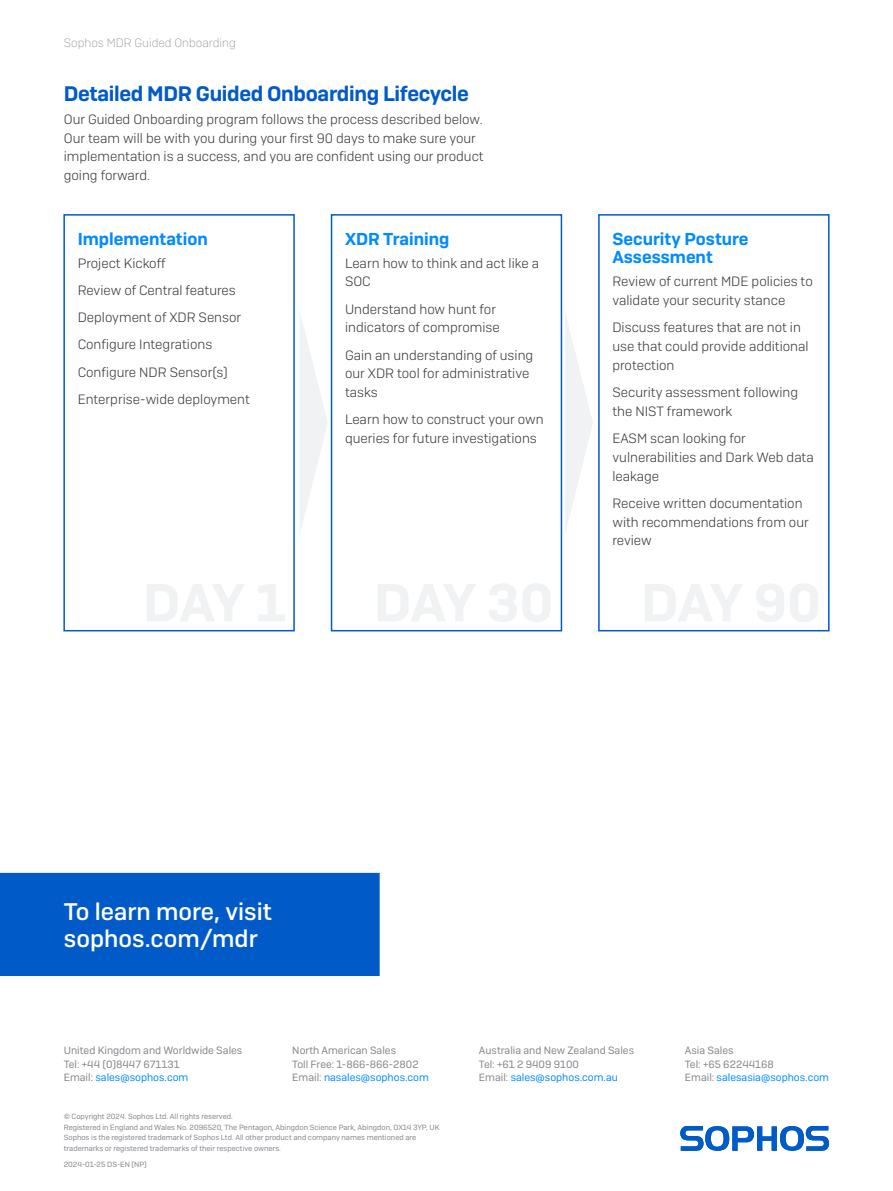
<style>
.page{position:relative;width:893px;height:1191px;background:#fff}
.page>*{position:absolute;margin:0;border:0;box-sizing:border-box;transform-origin:0 0}
.t1{font:500 24px/27px "Sophos Sans";color:#fff}
.t2{font:600 21px "Sophos Sans";letter-spacing:-.015em;color:#005bc8}
.t3{font:600 17.25px/18.8px "Sophos Sans";color:#008bff}
.t4{font:300 13.5px/18.8px "Sophos Sans";color:#363738}
.t5{font:200 12px "Sophos Sans";color:#83868b}
.t6{font:10.5px/13.5px "Sophos Sans";color:#83868b}
.t7{font:7.5px/10.5px "Sophos Sans";color:#83868b}
.s1{color:#008bff}
</style>
<div class="page">
<svg style="left:680px;top:1126px;width:149px;height:24px"></svg>
<div style="left:0;top:873px;width:380px;height:103px;background:#005bc8"></div>
<div style="left:63px;top:214px;width:232px;height:417px;border:2px solid #005bc8"></div>
<div style="left:331px;top:214px;width:231px;height:417px;border:2px solid #005bc8"></div>
<div style="left:598px;top:214px;width:232px;height:417px;border:2px solid #005bc8"></div>
<svg style="left:300px;top:314px;width:28px;height:217px"></svg>
<svg style="left:565px;top:313px;width:28px;height:219px"></svg>
<p class="t5" style="left:64px;top:36px;width:174px">Sophos MDR Guided Onboarding</p>
<h2 class="t2" style="left:64px;top:80px;width:407px">Detailed MDR Guided Onboarding Lifecycle</h2>
<p class="t4" style="left:64px;top:109px;width:421px">Our Guided Onboarding program follows the process described below.<br>Our team will be with you during your first 90 days to make sure your implementation is a success, and you are confident using our product going forward.</p>
<p class="t3" style="left:78px;top:229px;width:132px">Implementation</p>
<p class="t4" style="left:78px;top:249px;width:174px;line-height:27.3px">Project Kickoff<br>Review of Central features<br>Deployment of XDR Sensor<br>Configure Integrations<br>Configure NDR Sensor(s)<br>Enterprise-wide deployment</p>
<p class="t3" style="left:345px;top:229px;width:106px">XDR Training</p>
<p class="t4" style="left:345px;top:253px;width:196px">Learn how to think and act like a<br>SOC</p>
<p class="t4" style="left:345px;top:299px;width:156px">Understand how hunt for indicators of compromise</p>
<p class="t4" style="left:345px;top:345px;width:190px">Gain an understanding of using our XDR tool for administrative tasks</p>
<p class="t4" style="left:345px;top:410px;width:200px">Learn how to construct your own queries for future investigations</p>
<p class="t3" style="left:612px;top:229px;width:138px">Security Posture<br>Assessment</p>
<p class="t4" style="left:612px;top:272px;width:202px">Review of current MDE policies to validate your security stance</p>
<p class="t4" style="left:612px;top:318px;width:198px">Discuss features that are not in use that could provide additional protection</p>
<p class="t4" style="left:612px;top:383px;width:187px">Security assessment following the NIST framework</p>
<p class="t4" style="left:612px;top:429px;width:203px">EASM scan looking for vulnerabilities and Dark Web data leakage</p>
<p class="t4" style="left:612px;top:493px;width:198px">Receive written documentation with recommendations from our review</p>
<h1 class="t1" style="left:64px;top:897px;width:209px">To learn more, visit sophos.com/mdr</h1>
<p class="t6" style="left:64px;top:1043px;width:180px">United Kingdom and Worldwide Sales<br>Tel: +44 (0)8447 671131<br>Email: <span class="s1">sales@sophos.com</span></p>
<p class="t6" style="left:292px;top:1043px;width:138px">North American Sales<br>Toll Free: 1-866-866-2802<br>Email: <span class="s1">nasales@sophos.com</span></p>
<p class="t6" style="left:479px;top:1043px;width:157px">Australia and New Zealand Sales<br>Tel: +61 2 9409 9100<br>Email: <span class="s1">sales@sophos.com.au</span></p>
<p class="t6" style="left:685px;top:1043px;width:146px">Asia Sales<br>Tel: +65 62244168<br>Email: <span class="s1">salesasia@sophos.com</span></p>
<p class="t7" style="left:64px;top:1111px;width:377px">© Copyright 2024. Sophos Ltd. All rights reserved.<br>Registered in England and Wales No. 2096520, The Pentagon, Abingdon Science Park, Abingdon, OX14 3YP, UK Sophos is the registered trademark of Sophos Ltd. All other product and company names mentioned are trademarks or registered trademarks of their respective owners.</p>
<p class="t7" style="left:64px;top:1159px;width:85px">2024-01-25 DS-EN (NP)</p>
</div>
